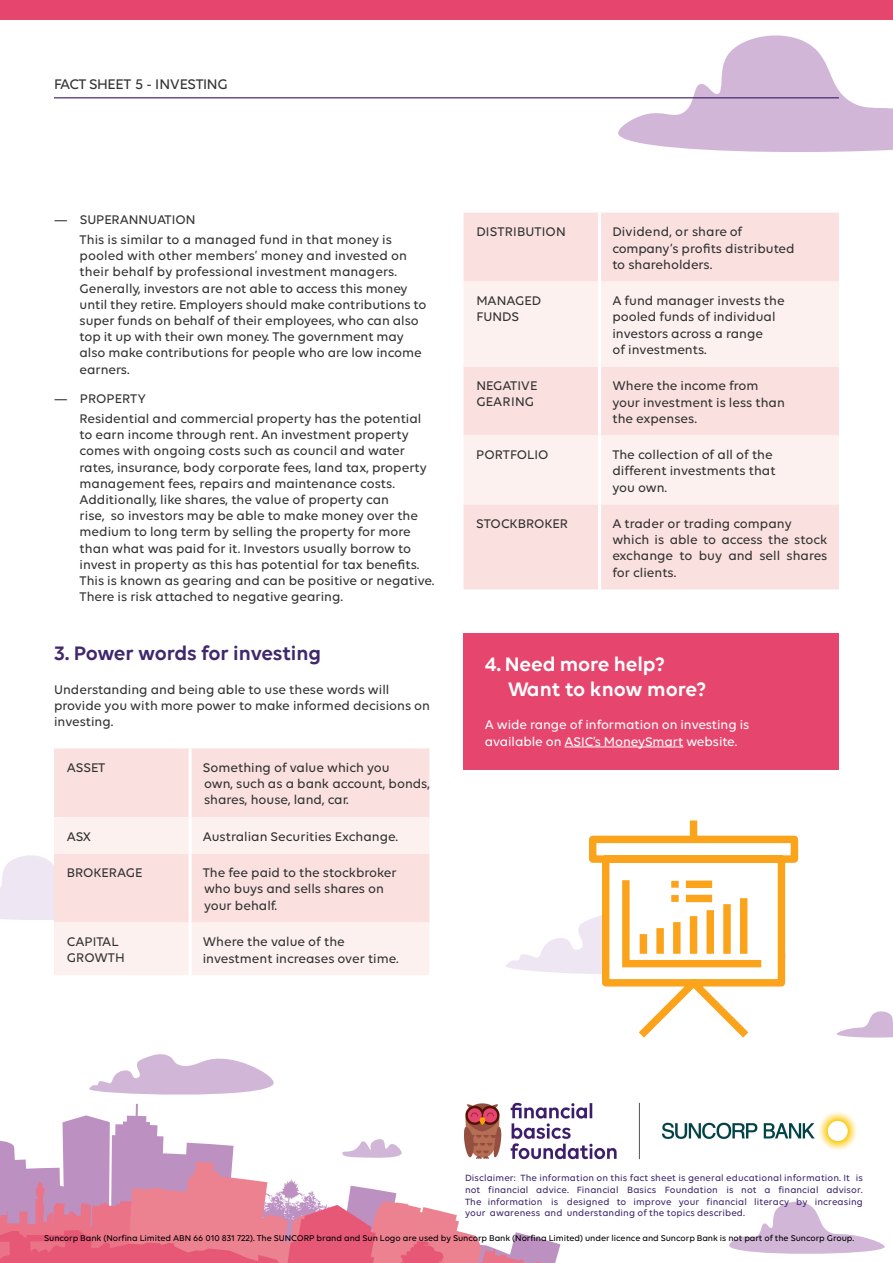
<style>
.page{position:relative;width:893px;height:1263px;background:#fff}
.page>*{position:absolute;margin:0;border:0;box-sizing:border-box;transform-origin:0 0}
.t1{font:600 21px/25.2px "Volte";letter-spacing:-.005em;color:#fff}
.t2{font:600 21px "Volte";letter-spacing:-.005em;color:#40286d}
.t3{font:500 15px "Volte";letter-spacing:-.025em;color:#333}
.t4{font:500 13.5px/16.2px "Volte";color:#333}
.t5{font:500 13.5px/16.2px "Volte";letter-spacing:-.005em;color:#fff}
.t6{font:500 9.75px/11.7px "Volte";letter-spacing:.01em;color:#40286d;text-align:justify}
.t7{font:500 9px "Volte";letter-spacing:-.005em;color:#000}
</style>
<div class="page">
<svg style="left:836px;top:1011px;width:57px;height:27px"></svg>
<svg style="left:0;top:855px;width:54px;height:65px;background:#efe8f3"></svg>
<svg style="left:89px;top:1054px;width:185px;height:41px"></svg>
<svg style="left:618px;top:35px;width:275px;height:117px"></svg>
<div style="left:0;top:0;width:893px;height:20px;background:#e6466e"></div>
<svg style="left:729px;top:1201px;width:156px;height:53px"></svg>
<svg style="left:0;top:1104px;width:586px;height:57px"></svg>
<svg style="left:0;top:1161px;width:397px;height:41px"></svg>
<svg style="left:0;top:1202px;width:561px;height:61px;background:#e7879d"></svg>
<div style="left:54px;top:748px;width:375px;height:69px;background:#fae1e0"></div>
<svg style="left:54px;top:817px;width:375px;height:158px;fill:#fdf1f0"></svg>
<hr style="left:189px;top:748px;width:3px;height:69px;background:#fff">
<hr style="left:189px;top:817px;width:3px;height:37px;background:#fff">
<hr style="left:189px;top:854px;width:3px;height:68px;background:#fff">
<hr style="left:189px;top:922px;width:3px;height:53px;background:#fff">
<div style="left:463px;top:213px;width:376px;height:376px;background:#fae1e0"></div>
<svg style="left:463px;top:281px;width:376px;height:223px;fill:#fdf1f0"></svg>
<hr style="left:598px;top:213px;width:3px;height:68px;background:#fff">
<hr style="left:598px;top:281px;width:3px;height:86px;background:#fff">
<hr style="left:598px;top:367px;width:3px;height:68px;background:#fff">
<hr style="left:598px;top:435px;width:3px;height:69px;background:#fff">
<hr style="left:598px;top:504px;width:3px;height:85px;background:#fff">
<hr style="left:54px;top:97px;width:785px;height:1px;background:#40286d">
<div style="left:463px;top:633px;width:376px;height:137px;background:#e6466e"></div>
<hr style="left:565px;top:747px;width:118px;height:1px;background:#fff">
<svg style="left:589px;top:820px;width:210px;height:218px"></svg>
<svg style="left:506px;top:873px;width:281px;height:110px"></svg>
<img style="left:459px;top:1102px;width:398px;height:57px">
<p class="t3" style="left:54px;top:75px;width:175px">FACT SHEET 5 - INVESTING</p>
<p class="t4" style="left:80px;top:209px;width:314px;line-height:20.4px;text-indent:-26px">— SUPERANNUATION<br>This is similar to a managed fund in that money is</p>
<p class="t4" style="left:80px;top:247px;width:348px">pooled with other members’ money and invested on their behalf by professional investment managers.<br>Generally, investors are not able to access this money until they retire. Employers should make contributions to super funds on behalf of their employees, who can also top it up with their own money. The government may also make contributions for people who are low income earners.</p>
<p class="t4" style="left:80px;top:388px;width:343px;line-height:20.4px;text-indent:-26px">— PROPERTY<br>Residential and commercial property has the potential</p>
<p class="t4" style="left:80px;top:426px;width:356px">to earn income through rent. An investment property comes with ongoing costs such as council and water rates, insurance, body corporate fees, land tax, property management fees, repairs and maintenance costs.<br>Additionally, like shares, the value of property can<br>rise, so investors may be able to make money over the medium to long term by selling the property for more than what was paid for it. Investors usually borrow to invest in property as this has potential for tax benefits.<br>This is known as gearing and can be positive or negative.<br>There is risk attached to negative gearing.</p>
<h1 class="t2" style="left:54px;top:641px;width:269px">3. Power words for investing</h1>
<p class="t4" style="left:54px;top:681px;width:377px">Understanding and being able to use these words will provide you with more power to make informed decisions on investing.</p>
<p class="t4" style="left:67px;top:759px;width:40px">ASSET</p>
<p class="t4" style="left:203px;top:759px;width:229px">Something of value which you<br>own, such as a bank account, bonds, shares, house, land, car.</p>
<p class="t4" style="left:67px;top:828px;width:26px">ASX</p>
<p class="t4" style="left:203px;top:828px;width:197px">Australian Securities Exchange.</p>
<p class="t4" style="left:67px;top:864px;width:77px">BROKERAGE</p>
<p class="t4" style="left:203px;top:864px;width:195px">The fee paid to the stockbroker who buys and sells shares on your behalf.</p>
<p class="t4" style="left:67px;top:933px;width:60px">CAPITAL<br>GROWTH</p>
<p class="t4" style="left:203px;top:933px;width:198px">Where the value of the investment increases over time.</p>
<p class="t4" style="left:476px;top:224px;width:91px">DISTRIBUTION</p>
<p class="t4" style="left:612px;top:224px;width:184px">Dividend, or share of company’s profits distributed to shareholders.</p>
<p class="t4" style="left:476px;top:292px;width:66px">MANAGED<br>FUNDS</p>
<p class="t4" style="left:612px;top:292px;width:174px">A fund manager invests the pooled funds of individual investors across a range<br>of investments.</p>
<p class="t4" style="left:476px;top:377px;width:63px">NEGATIVE<br>GEARING</p>
<p class="t4" style="left:612px;top:377px;width:174px">Where the income from your investment is less than the expenses.</p>
<p class="t4" style="left:476px;top:446px;width:74px">PORTFOLIO</p>
<p class="t4" style="left:612px;top:446px;width:165px">The collection of all of the different investments that you own.</p>
<p class="t4" style="left:476px;top:515px;width:93px">STOCKBROKER</p>
<p class="t4" style="left:612px;top:515px;width:217px">A trader or trading company which is able to access the stock exchange to buy and sell shares for clients.</p>
<h1 class="t1" style="left:508px;top:651px;width:201px;text-indent:-23px">4. Need more help?<br>Want to know more?</h1>
<p class="t5" style="left:485px;top:717px;width:266px">A wide range of information on investing is available on ASIC’s MoneySmart website.</p>
<p class="t6" style="left:465px;top:1172px;width:399px">Disclaimer: The information on this fact sheet is general educational information. It is not financial advice. Financial Basics Foundation is not a financial advisor.<br>The information is designed to improve your financial literacy by increasing your awareness and understanding of the topics described.</p>
<p class="t7" style="left:44px;top:1233px;width:812px">Suncorp Bank (Norfina Limited ABN 66 010 831 722). The SUNCORP brand and Sun Logo are used by Suncorp Bank (Norfina Limited) under licence and Suncorp Bank is not part of the Suncorp Group.</p>
</div>
